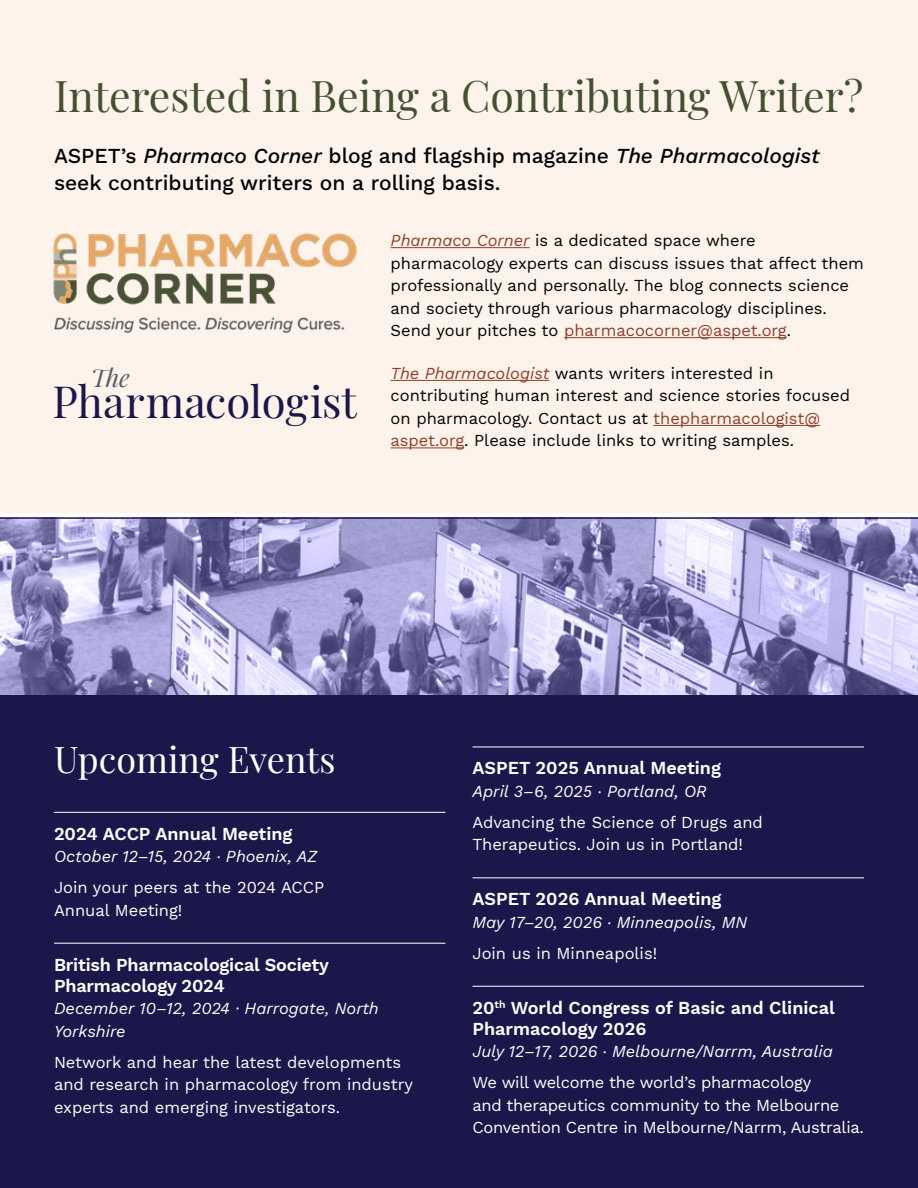
<style>
.page{position:relative;width:918px;height:1188px;background:#fff}
.page>*{position:absolute;margin:0;border:0;box-sizing:border-box;transform-origin:0 0}
.t1{font:43.5px "Playfair Display";color:#1c174a}
.t2{font:42.75px "Playfair Display";color:#435032}
.t3{font:36px "Playfair Display";color:#fff}
.t4{font:italic 24.9px "Playfair Display";color:#5b5b59}
.t5{font:21px/27px "Work Sans";color:#000}
.t6{font:18px/21px "Work Sans";color:#fff}
.t7{font:16.5px/22.5px "Work Sans";color:#000}
.t8{font:16.5px/22.5px "Work Sans";color:#fff}
.t9{font:italic 16.5px/22.5px "Work Sans";color:#fff}
.s1{font-style:italic}
.s2{font-style:italic;color:#913d29}
.s3{color:#913d29}
</style>
<div class="page">
<div style="left:0;top:0;width:918px;height:513px;background:#fef3ea"></div>
<hr style="left:391px;top:247px;width:139px;height:1px;background:#913d29">
<hr style="left:564px;top:337px;width:223px;height:1px;background:#913d29">
<hr style="left:391px;top:380px;width:158px;height:1px;background:#913d29">
<hr style="left:653px;top:425px;width:167px;height:1px;background:#913d29">
<hr style="left:391px;top:447px;width:73px;height:1px;background:#913d29">
<img style="left:53px;top:233px;width:304px;height:101px">
<div style="left:0;top:518px;width:918px;height:670px;background:#1c174a"></div>
<hr style="left:54px;top:812px;width:392px;height:1px;background:#fff">
<hr style="left:54px;top:943px;width:392px;height:1px;background:#fff">
<hr style="left:472px;top:747px;width:392px;height:1px;background:#fff">
<hr style="left:472px;top:877px;width:392px;height:1px;background:#fff">
<hr style="left:472px;top:986px;width:392px;height:1px;background:#fff">
<img style="left:0;top:519px;width:918px;height:175px">
<hr style="left:0;top:517px;width:918px;height:2px;background:#1c174a">
<h2 class="t2" style="left:54px;top:63px;width:811px">Interested in Being a Contributing Writer?</h2>
<p class="t5" style="left:54px;top:142px;width:767px">ASPET’s <span class="s1">Pharmaco Corner</span> blog and flagship magazine <span class="s1">The Pharmacologist </span>seek contributing writers on a rolling basis.</p>
<h3 class="t4" style="left:91px;top:358px;width:41px">The</h3>
<h1 class="t1" style="left:53px;top:368px;width:306px">Pharmacologist</h1>
<p class="t7" style="left:391px;top:228px;width:475px"><span class="s2">Pharmaco Corner</span> is a dedicated space where pharmacology experts can discuss issues that affect them professionally and personally. The blog connects science and society through various pharmacology disciplines.<br>Send your pitches to <span class="s3">pharmacocorner@aspet.org</span>.</p>
<p class="t7" style="left:391px;top:361px;width:461px"><span class="s2">The Pharmacologist</span> wants writers interested in contributing human interest and science stories focused on pharmacology. Contact us at <span class="s3">thepharmacologist@ aspet.org</span>. Please include links to writing samples.</p>
<h3 class="t3" style="left:54px;top:731px;width:283px">Upcoming Events</h3>
<p class="t6" style="left:54px;top:822px;width:240px">2024 ACCP Annual Meeting</p>
<p class="t9" style="left:54px;top:844px;width:265px">October 12–15, 2024 · Phoenix, AZ</p>
<p class="t8" style="left:54px;top:876px;width:272px">Join your peers at the 2024 ACCP<br>Annual Meeting!</p>
<p class="t6" style="left:54px;top:953px;width:276px">British Pharmacological Society<br>Pharmacology 2024</p>
<p class="t9" style="left:54px;top:996px;width:326px">December 10–12, 2024 ∙ Harrogate, North<br>Yorkshire</p>
<p class="t8" style="left:54px;top:1050px;width:361px">Network and hear the latest developments and research in pharmacology from industry experts and emerging investigators.</p>
<p class="t6" style="left:472px;top:757px;width:250px">ASPET 2025 Annual Meeting</p>
<p class="t9" style="left:472px;top:779px;width:236px">April 3–6, 2025 · Portland, OR</p>
<p class="t8" style="left:472px;top:810px;width:292px">Advancing the Science of Drugs and<br>Therapeutics. Join us in Portland!</p>
<p class="t6" style="left:472px;top:888px;width:251px">ASPET 2026 Annual Meeting</p>
<p class="t9" style="left:472px;top:910px;width:277px">May 17–20, 2026 · Minneapolis, MN</p>
<p class="t8" style="left:472px;top:941px;width:186px">Join us in Minneapolis!</p>
<p class="t6" style="left:472px;top:996px;width:364px">20<sup>th</sup> World Congress of Basic and Clinical<br>Pharmacology 2026</p>
<p class="t9" style="left:472px;top:1039px;width:362px">July 12–17, 2026 · Melbourne/Narrm, Australia</p>
<p class="t8" style="left:472px;top:1071px;width:393px">We will welcome the world’s pharmacology<br>and therapeutics community to the Melbourne<br>Convention Centre in Melbourne/Narrm, Australia.</p>
</div>
